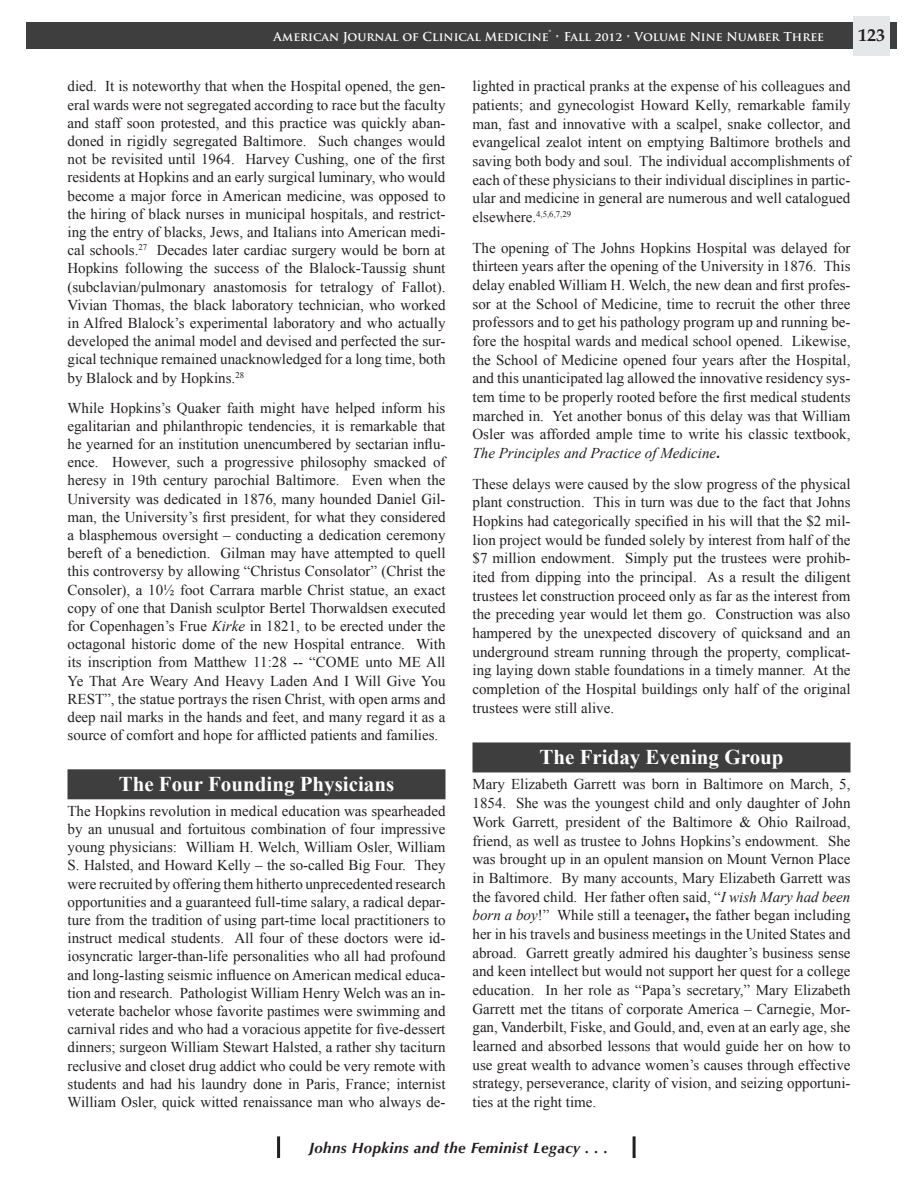
<style>
.page{position:relative;width:918px;height:1188px;background:#fff}
.page>*{position:absolute;margin:0;border:0;box-sizing:border-box;transform-origin:0 0}
.Rev_Sub_Head{font:700 21px "Times New Roman";color:#fff}
.t1{font:700 18px "Palatino";color:#231f20}
.Body_Text{font:15px/18.1px "Times New Roman";color:#231f20;text-align:justify}
.t2{font:italic 700 15px "Optima";letter-spacing:.03em;color:#231f20}
.t3{font:700 12px "Trajan Pro";color:#fff}
.s1{font-style:italic}
.s2{font-family:"Calibri";font-weight:700}
.s3{font-weight:700}
</style>
<div class="page">
<div style="left:26px;top:22px;width:871px;height:27px;background:#3e3e3f"></div>
<div style="left:853px;top:16px;width:37px;height:40px;background:#e6e7e9"></div>
<hr style="left:277px;top:1136px;width:3px;height:22px;background:#231f20">
<hr style="left:633px;top:1136px;width:3px;height:22px;background:#231f20">
<div style="left:68px;top:769px;width:378px;height:30px;background:#3e3e3f"></div>
<div style="left:472px;top:742px;width:378px;height:30px;background:#3e3e3f"></div>
<p class="t3" style="left:274px;top:29px;width:552px">American Journal of Clinical Medicine® • Fall 2012 • Volume Nine Number Three</p>
<p class="t1" style="left:858px;top:20px;width:28px">123</p>
<p class="Body_Text" style="left:68px;top:77px;width:380px">died. It is noteworthy that when the Hospital opened, the gen&shy;eral wards were not segregated according to race but the faculty and staff soon protested, and this practice was quickly aban&shy;doned in rigidly segregated Baltimore. Such changes would not be revisited until 1964. Harvey Cushing, one of the first residents at Hopkins and an early surgical luminary, who would become a major force in American medicine, was opposed to the hiring of black nurses in municipal hospitals, and restrict&shy;ing the entry of blacks, Jews, and Italians into American medi&shy;cal schools.<sup>27</sup> Decades later cardiac surgery would be born at Hopkins following the success of the Blalock-Taussig shunt (subclavian/pulmonary anastomosis for tetralogy of Fallot).<br>Vivian Thomas, the black laboratory technician, who worked in Alfred Blalock’s experimental laboratory and who actually developed the animal model and devised and perfected the sur&shy;gical technique remained unacknowledged for a long time, both by Blalock and by Hopkins.<sup>28</sup></p>
<p class="Body_Text" style="left:68px;top:398px;width:380px">While Hopkins’s Quaker faith might have helped inform his egalitarian and philanthropic tendencies, it is remarkable that he yearned for an institution unencumbered by sectarian influ&shy;ence. However, such a progressive philosophy smacked of heresy in 19th century parochial Baltimore. Even when the University was dedicated in 1876, many hounded Daniel Gil&shy;man, the University’s first president, for what they considered a blasphemous oversight – conducting a dedication ceremony bereft of a benediction. Gilman may have attempted to quell this controversy by allowing “Christus Consolator” (Christ the Consoler), a 10½ foot Carrara marble Christ statue, an exact copy of one that Danish sculptor Bertel Thorwaldsen executed for Copenhagen’s Frue <span class="s1">Kirke</span> in 1821, to be erected under the octagonal historic dome of the new Hospital entrance. With its inscription from Matthew 11:28 -- “COME unto ME All Ye That Are Weary And Heavy Laden And I Will Give You REST”, the statue portrays the risen Christ, with open arms and deep nail marks in the hands and feet, and many regard it as a source of comfort and hope for afflicted patients and families.</p>
<p class="Rev_Sub_Head" style="left:119px;top:769px;width:277px">The Four Founding Physicians</p>
<p class="Body_Text" style="left:68px;top:802px;width:380px">The Hopkins revolution in medical education was spearheaded by an unusual and fortuitous combination of four impressive young physicians: William H. Welch, William Osler, William S. Halsted, and Howard Kelly – the so-called Big Four. They were recruited by offering them hitherto unprecedented research opportunities and a guaranteed full-time salary, a radical depar&shy;ture from the tradition of using part-time local practitioners to instruct medical students. All four of these doctors were id&shy;iosyncratic larger-than-life personalities who all had profound and long-lasting seismic influence on American medical educa&shy;tion and research. Pathologist William Henry Welch was an in&shy;veterate bachelor whose favorite pastimes were swimming and carnival rides and who had a voracious appetite for five-dessert dinners; surgeon William Stewart Halsted, a rather shy taciturn reclusive and closet drug addict who could be very remote with students and had his laundry done in Paris, France; internist William Osler, quick witted renaissance man who always de-</p>
<p class="Body_Text" style="left:472px;top:77px;width:380px;line-height:18.8px">lighted in practical pranks at the expense of his colleagues and patients; and gynecologist Howard Kelly, remarkable family man, fast and innovative with a scalpel, snake collector, and evangelical zealot intent on emptying Baltimore brothels and saving both body and soul. The individual accomplishments of each of these physicians to their individual disciplines in partic&shy;ular and medicine in general are numerous and well catalogued elsewhere.<sup>4,5,6,7,29</sup></p>
<p class="Body_Text" style="left:472px;top:238px;width:380px;line-height:18.8px">The opening of The Johns Hopkins Hospital was delayed for thirteen years after the opening of the University in 1876. This delay enabled William H. Welch, the new dean and first profes&shy;sor at the School of Medicine, time to recruit the other three professors and to get his pathology program up and running be&shy;fore the hospital wards and medical school opened. Likewise, the School of Medicine opened four years after the Hospital, and this unanticipated lag allowed the innovative residency sys&shy;tem time to be properly rooted before the first medical students marched in. Yet another bonus of this delay was that William Osler was afforded ample time to write his classic textbook, <span class="s1">The Principles and Practice of Medicine</span><span class="s2">.</span></p>
<p class="Body_Text" style="left:472px;top:474px;width:380px;line-height:18.8px">These delays were caused by the slow progress of the physical plant construction. This in turn was due to the fact that Johns Hopkins had categorically specified in his will that the $2 mil&shy;lion project would be funded solely by interest from half of the $7 million endowment. Simply put the trustees were prohib&shy;ited from dipping into the principal. As a result the diligent trustees let construction proceed only as far as the interest from the preceding year would let them go. Construction was also hampered by the unexpected discovery of quicksand and an underground stream running through the property, complicat&shy;ing laying down stable foundations in a timely manner. At the completion of the Hospital buildings only half of the original trustees were still alive.</p>
<p class="Rev_Sub_Head" style="left:539px;top:743px;width:246px">The Friday Evening Group</p>
<p class="Body_Text" style="left:472px;top:775px;width:380px;line-height:18.8px">Mary Elizabeth Garrett was born in Baltimore on March, 5, 1854. She was the youngest child and only daughter of John Work Garrett, president of the Baltimore &amp; Ohio Railroad, friend, as well as trustee to Johns Hopkins’s endowment. She was brought up in an opulent mansion on Mount Vernon Place in Baltimore. By many accounts, Mary Elizabeth Garrett was the favored child. Her father often said, “<span class="s1">I wish Mary had been born a boy</span>!” While still a teenager<span class="s3">,</span> the father began including her in his travels and business meetings in the United States and abroad. Garrett greatly admired his daughter’s business sense and keen intellect but would not support her quest for a college education. In her role as “Papa’s secretary,” Mary Elizabeth Garrett met the titans of corporate America – Carnegie, Mor&shy;gan, Vanderbilt, Fiske, and Gould, and, even at an early age, she learned and absorbed lessons that would guide her on how to use great wealth to advance women’s causes through effective strategy, perseverance, clarity of vision, and seizing opportuni&shy;ties at the right time.</p>
<p class="t2" style="left:309px;top:1139px;width:300px">Johns Hopkins and the Feminist Legacy . . .</p>
</div>
